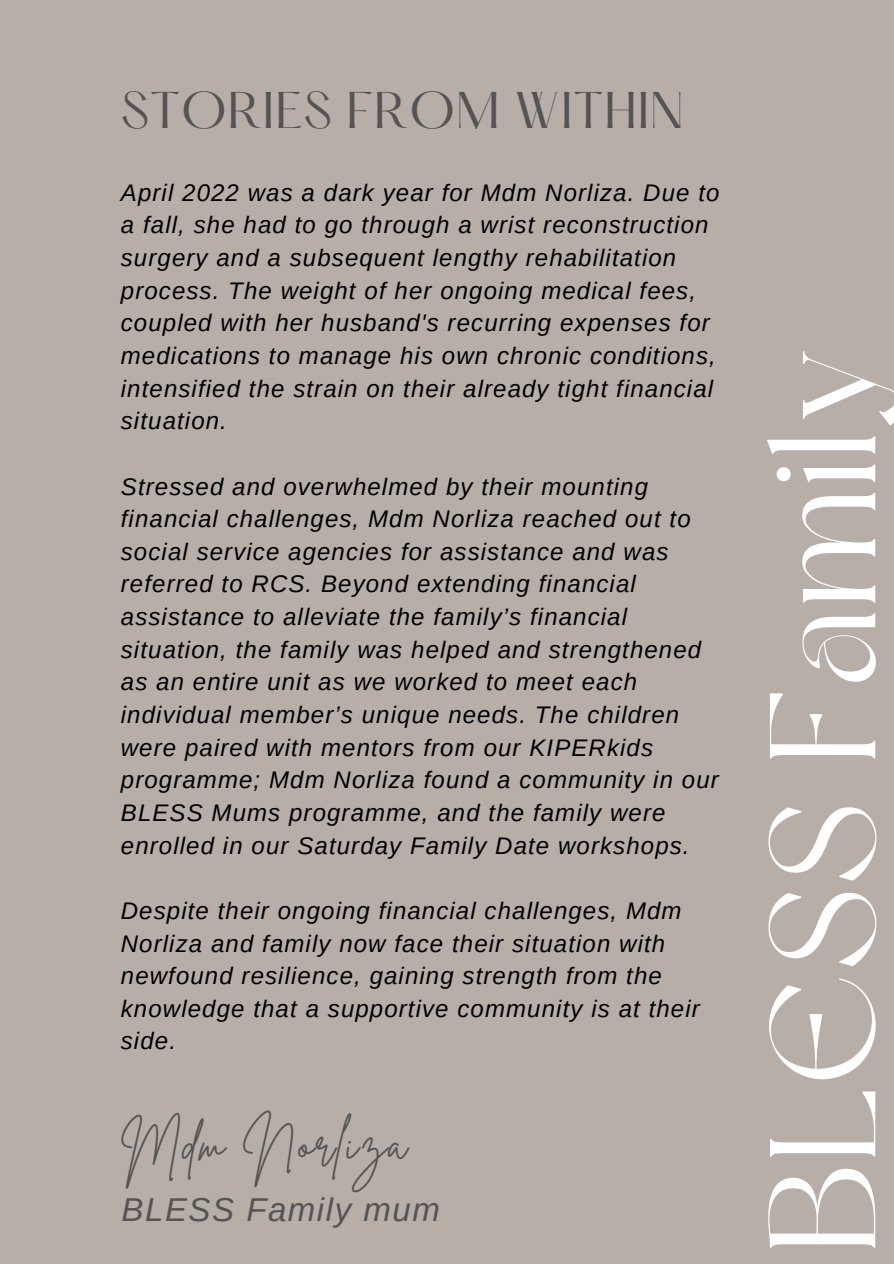
<style>
.page{position:relative;width:894px;height:1264px;background:#fff}
.page>*{position:absolute;margin:0;border:0;box-sizing:border-box;transform-origin:0 0}
.t1{font:150px "Dream Avenue";letter-spacing:.02em;color:#fff}
.t2{font:47.25px "Brittany Signature";letter-spacing:.045em;color:#545454}
.t3{font:45px "Hatton";letter-spacing:.02em;color:#545454}
.t4{font:italic 33px "Arimo";letter-spacing:.045em;color:#545454}
.t5{font:italic 24px/32.7px "Arimo";letter-spacing:.045em;color:#000}
</style>
<div class="page">
<div style="left:0;top:0;width:893px;height:1263px;background:#b6aea7"></div>
<p class="t3" style="left:121px;top:89px;width:564px">STORIES FROM WITHIN</p>
<p class="t5" style="left:121px;top:176px;width:600px">April 2022 was a dark year for Mdm Norliza. Due to a fall, she had to go through a wrist reconstruction surgery and a subsequent lengthy rehabilitation process. The weight of her ongoing medical fees, coupled with her husband's recurring expenses for medications to manage his own chronic conditions, intensified the strain on their already tight financial situation.</p>
<h3 class="t5" style="left:121px;top:470px;width:599px">Stressed and overwhelmed by their mounting financial challenges, Mdm Norliza reached out to social service agencies for assistance and was referred to RCS. Beyond extending financial assistance to alleviate the family’s financial situation, the family was helped and strengthened as an entire unit as we worked to meet each individual member’s unique needs. The children were paired with mentors from our KIPERkids programme; Mdm Norliza found a community in our BLESS Mums programme, and the family were enrolled in our Saturday Family Date workshops.</h3>
<h4 class="t5" style="left:121px;top:894px;width:580px">Despite their ongoing financial challenges, Mdm Norliza and family now face their situation with newfound resilience, gaining strength from the knowledge that a supportive community is at their side.</h4>
<h1 class="t2" style="left:121px;top:1113px;width:287px">Mdm Norliza</h1>
<p class="t4" style="left:122px;top:1191px;width:319px">BLESS Family mum</p>
<h2 class="t1" style="left:762px;top:1252px;width:906px;rotate:-90deg">BLESS Family</h2>
</div>
